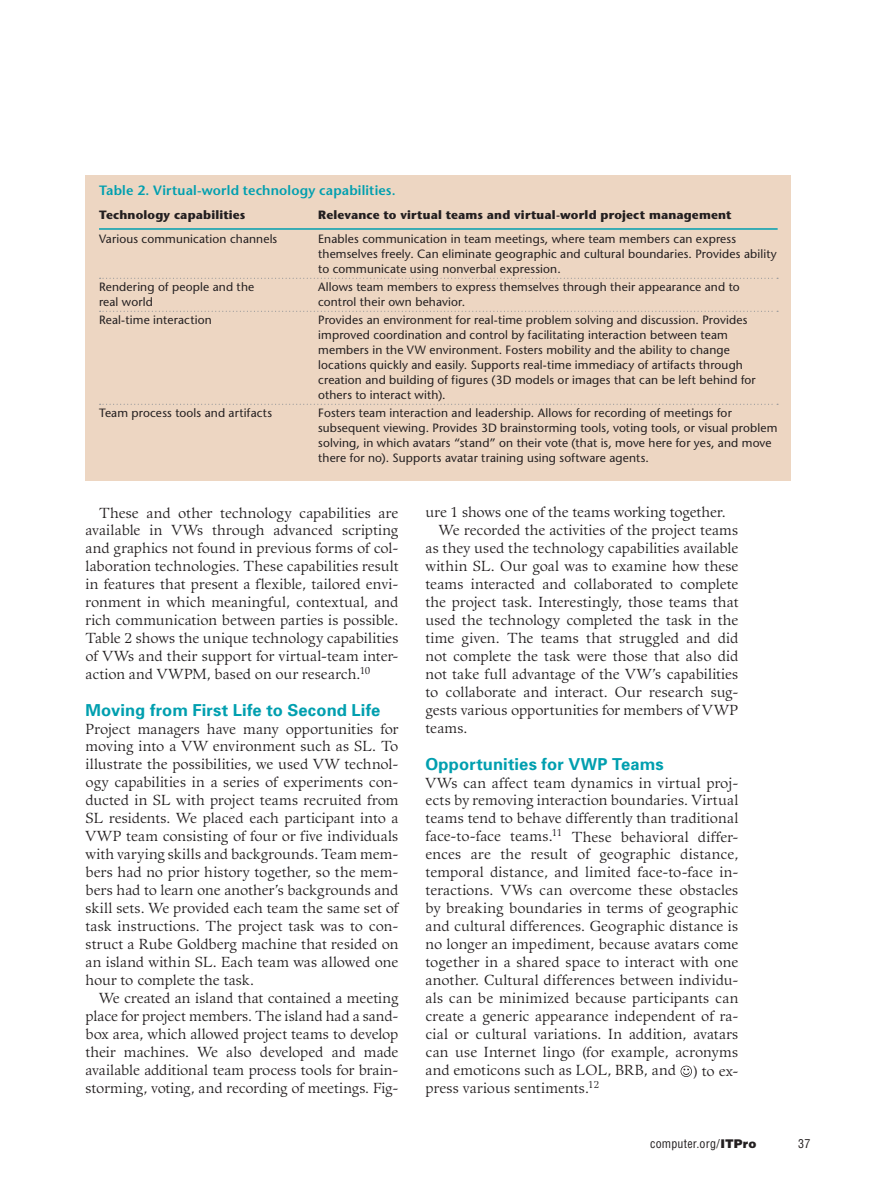
<style>
.page{position:relative;width:878px;height:1188px;background:#fff}
.page>*{position:absolute;margin:0;border:0;box-sizing:border-box;transform-origin:0 0}
.t1{font:700 16.5px "Univers";letter-spacing:.01em;color:#009faf}
.t2{font:14.25px/18px "Guardi LT Std";letter-spacing:.005em;color:#231f20;text-align:justify}
.t3{font:600 13.5px "Stone Sans";letter-spacing:.01em;color:#009faf}
.t4{font:12px/15px "Stone Sans";letter-spacing:.01em;color:#231f20}
.t5{font:700 12px "Stone Sans";letter-spacing:.015em;color:#231f20}
.t6{font:condensed 12px "Helvetica";letter-spacing:.015em;color:#231f20}
.s1{font-weight:900;font-stretch:normal}
</style>
<div class="page">
<svg style="left:680px;top:1066px;width:12px;height:11px"></svg>
<div style="left:86px;top:176px;width:705px;height:306px;background:#edd6c2"></div>
<hr style="left:99px;top:228px;width:678px;height:2px;background:#009faf">
<svg style="left:100px;top:278px;width:678px;height:1px"></svg>
<svg style="left:100px;top:311px;width:678px;height:1px"></svg>
<svg style="left:100px;top:404px;width:678px;height:1px"></svg>
<p class="t3" style="left:99px;top:182px;width:298px">Table 2. Virtual-world technology capabilities.</p>
<p class="t5" style="left:99px;top:207px;width:148px">Technology capabilities</p>
<p class="t5" style="left:318px;top:207px;width:415px">Relevance to virtual teams and virtual-world project management</p>
<p class="t4" style="left:99px;top:231px;width:180px">Various communication channels</p>
<p class="t4" style="left:318px;top:231px;width:460px">Enables communication in team meetings, where team members can express themselves freely. Can eliminate geographic and cultural boundaries. Provides ability to communicate using nonverbal expression.</p>
<p class="t4" style="left:99px;top:279px;width:157px">Rendering of people and the</p>
<p class="t4" style="left:318px;top:279px;width:423px">Allows team members to express themselves through their appearance and to</p>
<p class="t4" style="left:99px;top:294px;width:55px">real world</p>
<p class="t4" style="left:318px;top:294px;width:148px">control their own behavior.</p>
<p class="t4" style="left:99px;top:312px;width:114px">Real-time interaction</p>
<p class="t4" style="left:318px;top:312px;width:439px">Provides an environment for real-time problem solving and discussion. Provides improved coordination and control by facilitating interaction between team members in the VW environment. Fosters mobility and the ability to change locations quickly and easily. Supports real-time immediacy of artifacts through creation and building of figures (3D models or images that can be left behind for others to interact with).</p>
<p class="t4" style="left:99px;top:405px;width:175px">Team process tools and artifacts</p>
<p class="t4" style="left:318px;top:405px;width:461px">Fosters team interaction and leadership. Allows for recording of meetings for subsequent viewing. Provides 3D brainstorming tools, voting tools, or visual problem solving, in which avatars “stand” on their vote (that is, move here for yes, and move there for no). Supports avatar training using software agents.</p>
<p class="t2" style="left:86px;top:504px;width:314px;text-indent:13px">These and other technology capabilities are available in VWs through advanced scripting and graphics not found in previous forms of col&shy;laboration technologies. These capabilities result in features that present a flexible, tailored envi&shy;ronment in which meaningful, contextual, and rich communication between parties is possible.<br>Table 2 shows the unique technology capabilities of VWs and their support for virtual-team inter&shy;action and VWPM, based on our research.<sup>10</sup></p>
<p class="t1" style="left:86px;top:699px;width:296px">Moving from First Life to Second Life</p>
<p class="t2" style="left:86px;top:720px;width:314px">Project managers have many opportunities for moving into a VW environment such as SL. To illustrate the possibilities, we used VW technol&shy;ogy capabilities in a series of experiments con&shy;ducted in SL with project teams recruited from SL residents. We placed each participant into a VWP team consisting of four or five individuals with varying skills and backgrounds. Team mem&shy;bers had no prior history together, so the mem&shy;bers had to learn one another’s backgrounds and skill sets. We provided each team the same set of task instructions. The project task was to con&shy;struct a Rube Goldberg machine that resided on an island within SL. Each team was allowed one hour to complete the task.</p>
<p class="t2" style="left:86px;top:990px;width:314px;text-indent:13px">We created an island that contained a meeting place for project members. The island had a sand&shy;box area, which allowed project teams to develop their machines. We also developed and made available additional team process tools for brain&shy;storming, voting, and recording of meetings. Fig-</p>
<p class="t2" style="left:425px;top:504px;width:302px">ure 1 shows one of the teams working together.</p>
<p class="t2" style="left:439px;top:522px;width:301px">We recorded the activities of the project teams</p>
<p class="t2" style="left:425px;top:540px;width:314px">as they used the technology capabilities available</p>
<p class="t2" style="left:425px;top:558px;width:314px">within SL. Our goal was to examine how these</p>
<p class="t2" style="left:425px;top:576px;width:314px">teams interacted and collaborated to complete</p>
<p class="t2" style="left:425px;top:594px;width:314px">the project task. Interestingly, those teams that</p>
<p class="t2" style="left:425px;top:612px;width:314px">used the technology completed the task in the</p>
<p class="t2" style="left:425px;top:630px;width:314px">time given. The teams that struggled and did</p>
<p class="t2" style="left:425px;top:648px;width:314px">not complete the task were those that also did</p>
<p class="t2" style="left:425px;top:666px;width:314px">not take full advantage of the VW’s capabilities</p>
<p class="t2" style="left:425px;top:684px;width:314px">to collaborate and interact. Our research sug-</p>
<p class="t2" style="left:425px;top:702px;width:314px">gests various opportunities for members of VWP</p>
<p class="t2" style="left:425px;top:720px;width:44px">teams.</p>
<p class="t1" style="left:425px;top:753px;width:240px">Opportunities for VWP Teams</p>
<p class="t2" style="left:425px;top:774px;width:314px">VWs can affect team dynamics in virtual proj&shy;ects by removing interaction boundaries. Virtual teams tend to behave differently than traditional face-to-face teams.<sup>11</sup> These behavioral differ&shy;ences are the result of geographic distance, temporal distance, and limited face-to-face in&shy;teractions. VWs can overcome these obstacles by breaking boundaries in terms of geographic and cultural differences. Geographic distance is no longer an impediment, because avatars come together in a shared space to interact with one another. Cultural differences between individu&shy;als can be minimized because participants can create a generic appearance independent of ra&shy;cial or cultural variations. In addition, avatars can use Internet lingo (for example, acronyms and emoticons such as LOL, BRB, and ) to ex&shy;press various sentiments.<sup>12</sup></p>
<p class="t6" style="left:650px;top:1136px;width:108px">computer.org/<span class="s1">ITPro</span></p>
<p class="t6" style="left:798px;top:1136px;width:14px">37</p>
</div>
